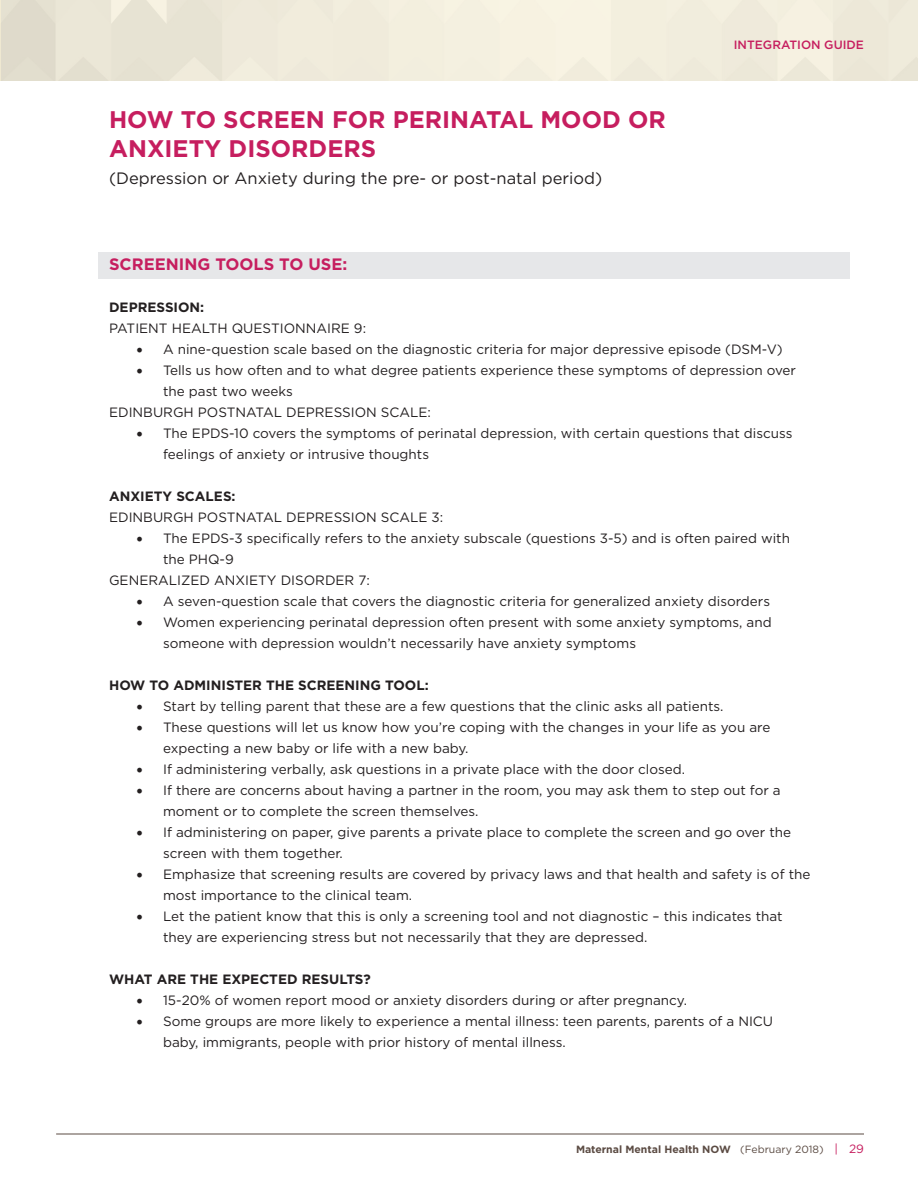
<style>
.page{position:relative;width:918px;height:1188px;background:#fff}
.page>*{position:absolute;margin:0;border:0;box-sizing:border-box;transform-origin:0 0}
.t1{font:700 24px/28.8px "Gotham";color:#c61e5f}
.t2{font:16.5px "Gotham";color:#231f20}
.t3{font:700 16.5px "Gotham";color:#c61e5f}
.t4{font:13.5px/21px "Gotham";color:#231f20}
.t5{font:700 13.5px "Gotham";color:#231f20}
.t6{font:500 12px "Gotham";color:#c61e5f}
.t7{font:700 10.5px "Gotham";color:#5b4b43}
.s1{font-family:"Minion Pro";font-size:18px}
.s2{font-weight:400}
.s3{font-weight:400;font-size:12px;color:#c61e5f}
</style>
<div class="page">
<hr style="left:56px;top:1134px;width:808px;height:1px;background:#5b4b43">
<div style="left:99px;top:252px;width:751px;height:27px;background:#e6e7e9"></div>
<p class="t1" style="left:109px;top:104px;width:558px">HOW TO SCREEN FOR PERINATAL MOOD OR<br>ANXIETY DISORDERS</p>
<p class="t2" style="left:109px;top:169px;width:495px">(Depression or Anxiety during the pre- or post-natal period)</p>
<p class="t6" style="left:734px;top:38px;width:132px">INTEGRATION GUIDE</p>
<p class="t3" style="left:109px;top:255px;width:240px">SCREENING TOOLS TO USE:</p>
<p class="t5" style="left:109px;top:300px;width:97px">DEPRESSION:</p>
<p class="t4" style="left:109px;top:318px;width:259px">PATIENT HEALTH QUESTIONNAIRE 9:</p>
<p class="t4" style="left:136px;top:339px;width:648px"><span class="s1">•</span> A nine-question scale based on the diagnostic criteria for major depressive episode (DSM-V)</p>
<p class="t4" style="left:163px;top:360px;width:635px;text-indent:-27px"><span class="s1">•</span> Tells us how often and to what degree patients experience these symptoms of depression over the past two weeks</p>
<p class="t4" style="left:109px;top:402px;width:323px">EDINBURGH POSTNATAL DEPRESSION SCALE:</p>
<p class="t4" style="left:163px;top:423px;width:631px;text-indent:-27px"><span class="s1">•</span> The EPDS-10 covers the symptoms of perinatal depression, with certain questions that discuss feelings of anxiety or intrusive thoughts</p>
<p class="t5" style="left:109px;top:489px;width:128px">ANXIETY SCALES:</p>
<p class="t4" style="left:109px;top:507px;width:336px">EDINBURGH POSTNATAL DEPRESSION SCALE 3:</p>
<p class="t4" style="left:163px;top:528px;width:628px;text-indent:-27px"><span class="s1">•</span> The EPDS-3 specifically refers to the anxiety subscale (questions 3-5) and is often paired with the PHQ-9</p>
<p class="t4" style="left:109px;top:570px;width:262px">GENERALIZED ANXIETY DISORDER 7:</p>
<p class="t4" style="left:136px;top:591px;width:636px"><span class="s1">•</span> A seven-question scale that covers the diagnostic criteria for generalized anxiety disorders</p>
<p class="t4" style="left:163px;top:612px;width:610px;text-indent:-27px"><span class="s1">•</span> Women experiencing perinatal depression often present with some anxiety symptoms, and someone with depression wouldn’t necessarily have anxiety symptoms</p>
<p class="t5" style="left:109px;top:678px;width:321px">HOW TO ADMINISTER THE SCREENING TOOL:</p>
<p class="t4" style="left:136px;top:696px;width:589px"><span class="s1">•</span> Start by telling parent that these are a few questions that the clinic asks all patients.</p>
<p class="t4" style="left:163px;top:717px;width:609px;text-indent:-27px"><span class="s1">•</span> These questions will let us know how you’re coping with the changes in your life as you are expecting a new baby or life with a new baby.</p>
<p class="t4" style="left:136px;top:759px;width:551px"><span class="s1">•</span> If administering verbally, ask questions in a private place with the door closed.</p>
<p class="t4" style="left:163px;top:780px;width:619px;text-indent:-27px"><span class="s1">•</span> If there are concerns about having a partner in the room, you may ask them to step out for a moment or to complete the screen themselves.</p>
<p class="t4" style="left:163px;top:822px;width:630px;text-indent:-27px"><span class="s1">•</span> If administering on paper, give parents a private place to complete the screen and go over the screen with them together.</p>
<p class="t4" style="left:163px;top:864px;width:649px;text-indent:-27px"><span class="s1">•</span> Emphasize that screening results are covered by privacy laws and that health and safety is of the most importance to the clinical team.</p>
<p class="t4" style="left:163px;top:906px;width:621px;text-indent:-27px"><span class="s1">•</span> Let the patient know that this is only a screening tool and not diagnostic – this indicates that they are experiencing stress but not necessarily that they are depressed.</p>
<p class="t5" style="left:109px;top:972px;width:263px">WHAT ARE THE EXPECTED RESULTS?</p>
<p class="t4" style="left:136px;top:990px;width:552px"><span class="s1">•</span> 15-20% of women report mood or anxiety disorders during or after pregnancy.</p>
<p class="t4" style="left:163px;top:1011px;width:612px;text-indent:-27px"><span class="s1">•</span> Some groups are more likely to experience a mental illness: teen parents, parents of a NICU baby, immigrants, people with prior history of mental illness.</p>
<p class="t7" style="left:576px;top:1143px;width:289px">Maternal Mental Health NOW <span class="s2">(February 2018)</span> <span class="s3">| 29</span></p>
</div>
